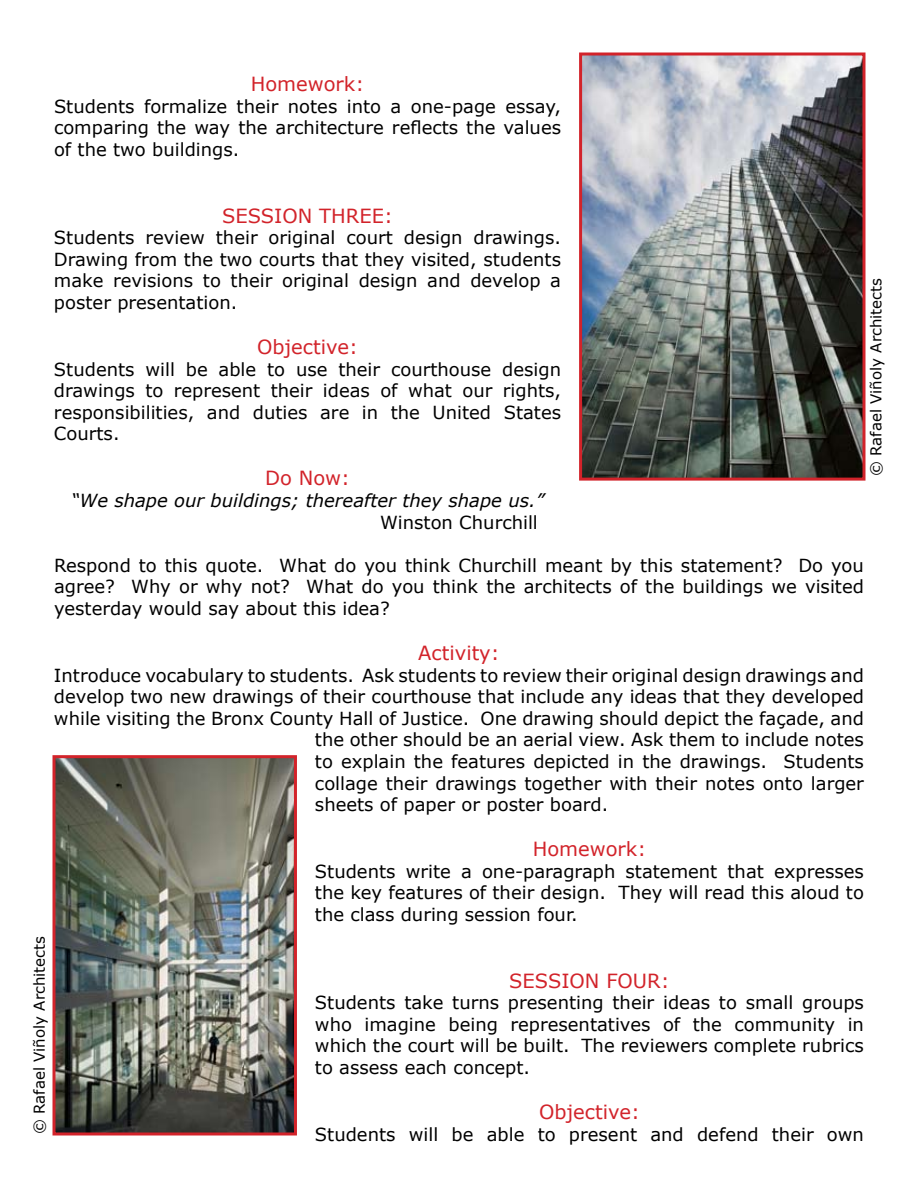
<style>
.page{position:relative;width:918px;height:1188px;background:#fff}
.page>*{position:absolute;margin:0;border:0;box-sizing:border-box;transform-origin:0 0}
.t1{font:19.5px "Verdana";color:#d2232a}
.t2{font:18px/21.6px "Verdana";color:#000;text-align:justify}
.t3{font:italic 18px "Verdana";color:#000}
.t4{font:15px "Verdana";color:#000}
</style>
<div class="page">
<img style="left:583px;top:56px;width:279px;height:421px">
<div style="left:579px;top:52px;width:287px;height:429px;border:3px solid #d2232a"></div>
<img style="left:56px;top:759px;width:237px;height:373px">
<div style="left:52px;top:755px;width:245px;height:381px;border:3px solid #d2232a"></div>
<p class="t1" style="left:251px;top:72px;width:115px">Homework:</p>
<p class="t2" style="left:54px;top:95px;width:509px">Students formalize their notes into a one-page essay, comparing the way the architecture reflects the values of the two buildings.</p>
<p class="t1" style="left:222px;top:203px;width:172px">SESSION THREE:</p>
<p class="t2" style="left:54px;top:226px;width:509px">Students review their original court design drawings.<br>Drawing from the two courts that they visited, students make revisions to their original design and develop a poster presentation.</p>
<p class="t1" style="left:257px;top:334px;width:102px">Objective:</p>
<p class="t2" style="left:54px;top:358px;width:509px">Students will be able to use their courthouse design drawings to represent their ideas of what our rights, responsibilities, and duties are in the United States Courts.</p>
<p class="t1" style="left:265px;top:466px;width:86px">Do Now:</p>
<p class="t3" style="left:71px;top:489px;width:474px">“We shape our buildings; thereafter they shape us.”</p>
<p class="t2" style="left:380px;top:511px;width:159px">Winston Churchill</p>
<p class="t2" style="left:54px;top:554px;width:811px">Respond to this quote. What do you think Churchill meant by this statement? Do you agree? Why or why not? What do you think the architects of the buildings we visited yesterday would say about this idea?</p>
<p class="t1" style="left:418px;top:640px;width:83px">Activity:</p>
<p class="t2" style="left:54px;top:664px;width:811px">Introduce vocabulary to students. Ask students to review their original design drawings and</p>
<p class="t2" style="left:54px;top:685px;width:811px">develop two new drawings of their courthouse that include any ideas that they developed</p>
<p class="t2" style="left:54px;top:707px;width:811px">while visiting the Bronx County Hall of Justice. One drawing should depict the façade, and</p>
<p class="t2" style="left:315px;top:728px;width:551px">the other should be an aerial view. Ask them to include notes</p>
<p class="t2" style="left:315px;top:750px;width:551px">to explain the features depicted in the drawings. Students</p>
<p class="t2" style="left:315px;top:772px;width:551px">collage their drawings together with their notes onto larger</p>
<p class="t2" style="left:315px;top:793px;width:295px">sheets of paper or poster board.</p>
<p class="t1" style="left:533px;top:837px;width:115px">Homework:</p>
<p class="t2" style="left:315px;top:860px;width:551px">Students write a one-paragraph statement that expresses the key features of their design. They will read this aloud to the class during session four.</p>
<p class="t4" style="left:866px;top:476px;width:199px;rotate:-90deg">© Rafael Viñoly Architects</p>
<p class="t4" style="left:30px;top:1134px;width:199px;rotate:-90deg">© Rafael Viñoly Architects</p>
<p class="t1" style="left:509px;top:968px;width:162px">SESSION FOUR:</p>
<p class="t2" style="left:315px;top:991px;width:551px">Students take turns presenting their ideas to small groups who imagine being representatives of the community in which the court will be built. The reviewers complete rubrics to assess each concept.</p>
<p class="t1" style="left:539px;top:1099px;width:102px">Objective:</p>
<p class="t2" style="left:315px;top:1123px;width:551px">Students will be able to present and defend their own</p>
</div>
